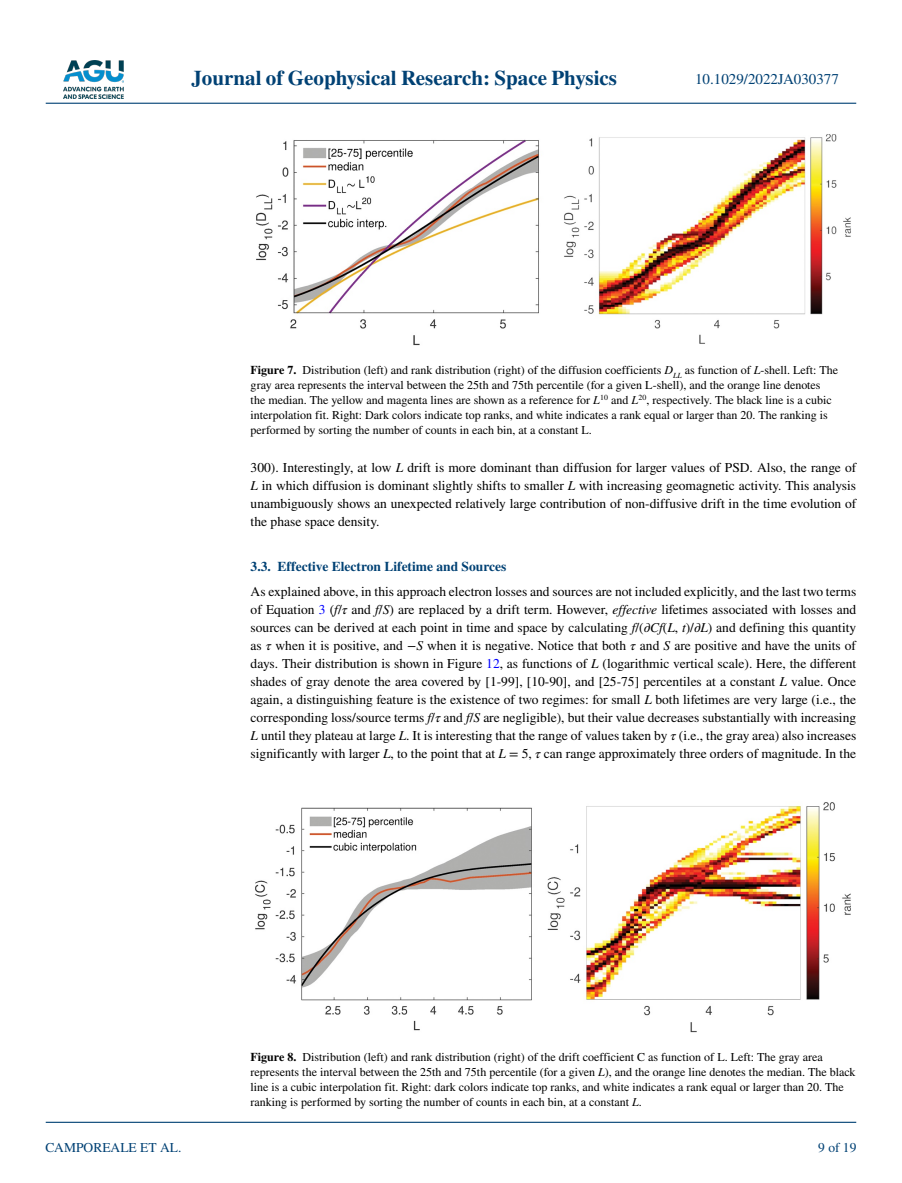
<style>
.page{position:relative;width:902px;height:1183px;background:#fff}
.page>*{position:absolute;margin:0;border:0;box-sizing:border-box;transform-origin:0 0}
.t1{font:700 21px "STIX";color:#004174}
.t2{font:15px "STIX";color:#004174}
.t3{font:13.5px/18px "STIX";color:#000;text-align:justify}
.t4{font:700 13.5px "STIX";color:#004174}
.t5{font:13.5px "STIX";color:#004174}
.t6{font:12px/15px "STIX";color:#000}
.s1{font-weight:700}
.s2{font-style:italic}
.s3{color:#00f}
</style>
<div class="page">
<img style="left:63px;top:60px;width:60px;height:39px">
<hr style="left:46px;top:103px;width:810px;height:1px;background:#004174">
<hr style="left:46px;top:1121px;width:810px;height:1px;background:#004174">
<img style="left:256px;top:134px;width:595px;height:212px">
<img style="left:255px;top:802px;width:596px;height:230px">
<h1 class="t1" style="left:191px;top:66px;width:427px">Journal of Geophysical Research: Space Physics</h1>
<p class="t2" style="left:695px;top:69px;width:145px">10.1029/2022JA030377</p>
<p class="t6" style="left:250px;top:363px;width:589px"><span class="s1">Figure 7.</span> Distribution (left) and rank distribution (right) of the diffusion coefficients <span class="s2">D</span><sub>LL</sub> as function of <span class="s2">L</span>-shell. Left: The gray area represents the interval between the 25th and 75th percentile (for a given L-shell), and the orange line denotes the median. The yellow and magenta lines are shown as a reference for <span class="s2">L</span><sup>10</sup> and <span class="s2">L</span><sup>20</sup>, respectively. The black line is a cubic interpolation fit. Right: Dark colors indicate top ranks, and white indicates a rank equal or larger than 20. The ranking is performed by sorting the number of counts in each bin, at a constant L.</p>
<p class="t3" style="left:250px;top:459px;width:607px">300). Interestingly, at low <span class="s2">L</span> drift is more dominant than diffusion for larger values of PSD. Also, the range of <span class="s2">L</span> in which diffusion is dominant slightly shifts to smaller <span class="s2">L</span> with increasing geomagnetic activity. This analysis unambiguously shows an unexpected relatively large contribution of non-diffusive drift in the time evolution of the phase space density.</p>
<p class="t4" style="left:250px;top:558px;width:257px">3.3. Effective Electron Lifetime and Sources</p>
<p class="t3" style="left:250px;top:583px;width:607px">As explained above, in this approach electron losses and sources are not included explicitly, and the last two terms of Equation <span class="s3">3</span> (<span class="s2">f</span>/<span class="s2">τ</span> and <span class="s2">f</span>/<span class="s2">S</span>) are replaced by a drift term. However, <span class="s2">effective</span> lifetimes associated with losses and sources can be derived at each point in time and space by calculating <span class="s2">f</span>/(<span class="s2">∂Cf</span>(<span class="s2">L</span>, <span class="s2">t</span>)/<span class="s2">∂L</span>) and defining this quantity as <span class="s2">τ</span> when it is positive, and −<span class="s2">S</span> when it is negative. Notice that both <span class="s2">τ</span> and <span class="s2">S</span> are positive and have the units of days. Their distribution is shown in Figure <span class="s3">12</span>, as functions of <span class="s2">L</span> (logarithmic vertical scale). Here, the different shades of gray denote the area covered by [1-99], [10-90], and [25-75] percentiles at a constant <span class="s2">L</span> value. Once again, a distinguishing feature is the existence of two regimes: for small <span class="s2">L</span> both lifetimes are very large (i.e., the corresponding loss/source terms <span class="s2">f</span>/<span class="s2">τ</span> and <span class="s2">f</span>/<span class="s2">S</span> are negligible), but their value decreases substantially with increasing <span class="s2">L</span> until they plateau at large <span class="s2">L</span>. It is interesting that the range of values taken by <span class="s2">τ</span> (i.e., the gray area) also increases significantly with larger <span class="s2">L</span>, to the point that at <span class="s2">L</span> = 5, <span class="s2">τ</span> can range approximately three orders of magnitude. In the</p>
<p class="t5" style="left:45px;top:1138px;width:137px">CAMPOREALE ET AL.</p>
<p class="t6" style="left:250px;top:1050px;width:606px"><span class="s1">Figure 8.</span> Distribution (left) and rank distribution (right) of the drift coefficient C as function of L. Left: The gray area represents the interval between the 25th and 75th percentile (for a given <span class="s2">L</span>), and the orange line denotes the median. The black line is a cubic interpolation fit. Right: dark colors indicate top ranks, and white indicates a rank equal or larger than 20. The ranking is performed by sorting the number of counts in each bin, at a constant <span class="s2">L</span>.</p>
<p class="t5" style="left:818px;top:1138px;width:40px">9 of 19</p>
</div>
